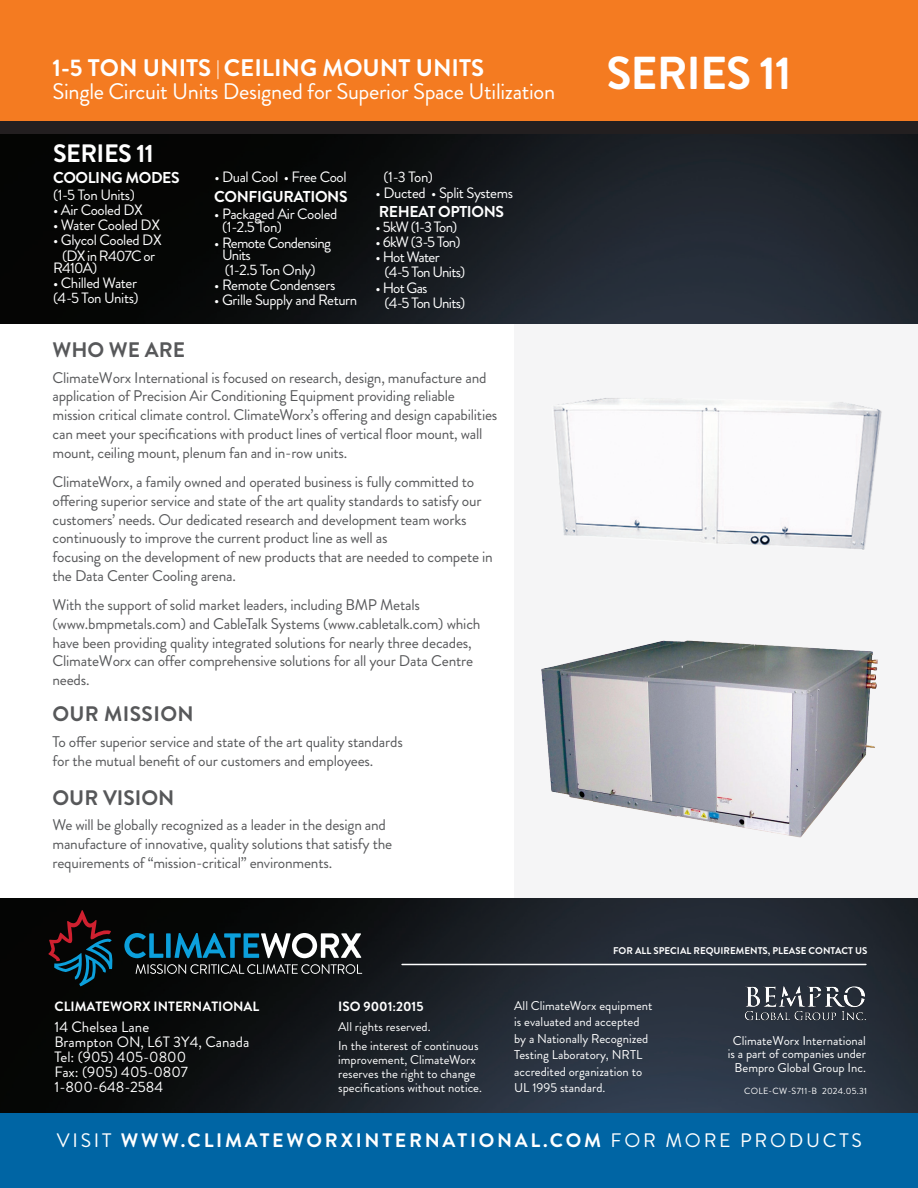
<style>
.page{position:relative;width:918px;height:1188px;background:#fff}
.page>*{position:absolute;margin:0;border:0;box-sizing:border-box;transform-origin:0 0}
.t1{font:700 46.2px "Brandon Grotesque";letter-spacing:-.02em;color:#fff}
.t2{font:700 25.2px "Brandon Grotesque";letter-spacing:-.02em;color:#fff}
.t3{font:700 24px "Brandon Grotesque";color:#fff}
.t4{font:22.5px "Brandon Grotesque";letter-spacing:-.015em;color:#fff}
.t5{font:700 21px "Brandon Grotesque";color:#57585a}
.t6{font:700 21px "Brandon Grotesque";letter-spacing:.02em;color:#57585a}
.t7{font:700 19.5px "Brandon Grotesque";letter-spacing:.14em;color:#fff}
.Mode_Copy{font:700 15.75px "Brandon Grotesque";letter-spacing:-.025em;color:#fff}
.t8{font:15.45px/18.8px "Brandon Grotesque";letter-spacing:-.015em;color:#57585a}
.t9{font:15px/13.5px "Brandon Grotesque";letter-spacing:-.025em;color:#fff}
.t10{font:15px/15px "Brandon Grotesque";color:#fff}
.t11{font:15px/12px "Brandon Grotesque";letter-spacing:-.05em;color:#fff}
.t12{font:15px/12px "Brandon Grotesque";letter-spacing:-.045em;color:#fff}
.t13{font:700 13.5px "Brandon Grotesque";color:#fff}
.t14{font:12.75px/16.5px "Brandon Grotesque";color:#fff}
.t15{font:700 9.75px "Brandon Grotesque";color:#fff}
.t16{font:9px "Brandon Grotesque";letter-spacing:.03em;color:#fff}
.s1{font-size:18px}
.s2{font-weight:400}
</style>
<div class="page">
<div style="left:515px;top:162px;width:403px;height:939px;background:#f5f5f6"></div>
<img style="left:0;top:133px;width:918px;height:191px">
<img style="left:0;top:899px;width:918px;height:214px">
<div style="left:0;top:1113px;width:918px;height:75px;background:#0065a4"></div>
<hr style="left:402px;top:964px;width:464px;height:1px;background:#fff">
<svg style="left:124px;top:933px;width:39px;height:25px"></svg>
<div style="left:166px;top:933px;width:5px;height:25px;background:#0ca0dc"></div>
<svg style="left:174px;top:933px;width:187px;height:25px"></svg>
<svg style="left:136px;top:964px;width:226px;height:10px;background:#474849"></svg>
<svg style="left:48px;top:910px;width:65px;height:76px;background:#1a1d27"></svg>
<img style="left:553px;top:398px;width:329px;height:152px">
<div style="left:0;top:0;width:918px;height:127px;background:#f47b21"></div>
<div style="left:0;top:121px;width:918px;height:12px;background:#231f20"></div>
<img style="left:541px;top:640px;width:337px;height:198px">
<img style="left:744px;top:986px;width:123px;height:38px">
<p class="t3" style="left:52px;top:51px;width:433px">1-5 TON UNITS <span class="s1">|</span> CEILING MOUNT UNITS</p>
<p class="t4" style="left:52px;top:75px;width:504px">Single Circuit Units Designed for Superior Space Utilization</p>
<p class="t2" style="left:53px;top:135px;width:102px">SERIES 11</p>
<p class="Mode_Copy" style="left:53px;top:166px;width:128px">COOLING MODES</p>
<p class="t9" style="left:53px;top:188px;width:83px">(1-5 Ton Units)</p>
<p class="t9" style="left:53px;top:203px;width:91px">• Air Cooled DX</p>
<p class="t9" style="left:53px;top:218px;width:109px">• Water Cooled DX</p>
<p class="t9" style="left:53px;top:234px;width:110px">• Glycol Cooled DX</p>
<p class="t11" style="left:53px;top:250px;width:104px;text-indent:9px">(DX in R407C or<br>R410A)</p>
<p class="t9" style="left:53px;top:276px;width:86px">• Chilled Water</p>
<p class="t9" style="left:53px;top:291px;width:87px">(4-5 Ton Units)</p>
<p class="t9" style="left:214px;top:171px;width:134px">• Dual Cool • Free Cool</p>
<p class="Mode_Copy" style="left:214px;top:186px;width:135px">CONFIGURATIONS</p>
<p class="t9" style="left:222px;top:207px;width:117px;text-indent:-8px">• Packaged Air Cooled (1-2.5 Ton)</p>
<p class="t12" style="left:222px;top:237px;width:110px;text-indent:-8px">• Remote Condensing<br>Units</p>
<p class="t9" style="left:225px;top:263px;width:92px">(1-2.5 Ton Only)</p>
<p class="t9" style="left:214px;top:278px;width:123px">• Remote Condensers</p>
<p class="t9" style="left:214px;top:294px;width:145px">• Grille Supply and Return</p>
<p class="t9" style="left:384px;top:171px;width:51px">(1-3 Ton)</p>
<p class="t9" style="left:376px;top:186px;width:139px">• Ducted • Split Systems</p>
<p class="Mode_Copy" style="left:379px;top:200px;width:127px">REHEAT OPTIONS</p>
<p class="t9" style="left:376px;top:220px;width:83px">• 5kW (1-3 Ton)</p>
<p class="t9" style="left:376px;top:235px;width:86px">• 6kW (3-5 Ton)</p>
<p class="t11" style="left:376px;top:251px;width:66px">• Hot Water</p>
<p class="t11" style="left:385px;top:267px;width:82px">(4-5 Ton Units)</p>
<p class="t9" style="left:376px;top:281px;width:54px">• Hot Gas</p>
<p class="t11" style="left:385px;top:297px;width:82px">(4-5 Ton Units)</p>
<p class="t5" style="left:52px;top:335px;width:134px">WHO WE ARE</p>
<p class="t8" style="left:52px;top:368px;width:446px">ClimateWorx International is focused on research, design, manufacture and application of Precision Air Conditioning Equipment providing reliable mission critical climate control. ClimateWorx’s offering and design capabilities can meet your specifications with product lines of vertical floor mount, wall mount, ceiling mount, plenum fan and in-row units.</p>
<p class="t8" style="left:52px;top:473px;width:442px">ClimateWorx, a family owned and operated business is fully committed to offering superior service and state of the art quality standards to satisfy our customers’ needs. Our dedicated research and development team works continuously to improve the current product line as well as<br>focusing on the development of new products that are needed to compete in the Data Center Cooling arena.</p>
<p class="t8" style="left:52px;top:596px;width:430px">With the support of solid market leaders, including BMP Metals (www.bmpmetals.com) and CableTalk Systems (www.cabletalk.com) which have been providing quality integrated solutions for nearly three decades, ClimateWorx can offer comprehensive solutions for all your Data Centre needs.</p>
<p class="t6" style="left:52px;top:699px;width:143px">OUR MISSION</p>
<p class="t8" style="left:52px;top:732px;width:352px">To offer superior service and state of the art quality standards for the mutual benefit of our customers and employees.</p>
<p class="t5" style="left:52px;top:783px;width:124px">OUR VISION</p>
<p class="t8" style="left:52px;top:816px;width:341px">We will be globally recognized as a leader in the design and manufacture of innovative, quality solutions that satisfy the requirements of “mission-critical” environments.</p>
<p class="t1" style="left:606px;top:41px;width:187px">SERIES 11</p>
<p class="t15" style="left:613px;top:943px;width:256px">FOR ALL SPECIAL REQUIREMENTS, PLEASE CONTACT US</p>
<p class="t13" style="left:54px;top:997px;width:206px">CLIMATEWORX INTERNATIONAL</p>
<p class="t10" style="left:54px;top:1020px;width:196px">14 Chelsea Lane<br>Brampton ON, L6T 3Y4, Canada<br>Tel: (905) 405-0800<br>Fax: (905) 405-0807<br>1-800-648-2584</p>
<p class="t13" style="left:338px;top:997px;width:87px">ISO 9001:2015</p>
<p class="t14" style="left:338px;top:1018px;width:94px">All rights reserved.</p>
<p class="t14" style="left:338px;top:1039px;width:145px;line-height:13.8px">In the interest of continuous improvement, ClimateWorx reserves the right to change specifications without notice.</p>
<p class="t14" style="left:514px;top:997px;width:140px">All ClimateWorx equipment is evaluated and accepted by a Nationally Recognized<br>Testing Laboratory, NRTL accredited organization to<br>UL 1995 standard.</p>
<p class="t14" style="left:728px;top:1034px;width:140px;line-height:13.5px;text-align:center">ClimateWorx International is a part of companies under<br>Bempro Global Group Inc.</p>
<p class="t16" style="left:744px;top:1084px;width:125px">COLE-CW-S711-B 2024.05.31</p>
<p class="t7" style="left:57px;top:1127px;width:807px"><span class="s2">VISIT</span> WWW.CLIMATEWORXINTERNATIONAL.COM <span class="s2">FOR MORE PRODUCTS</span></p>
</div>
